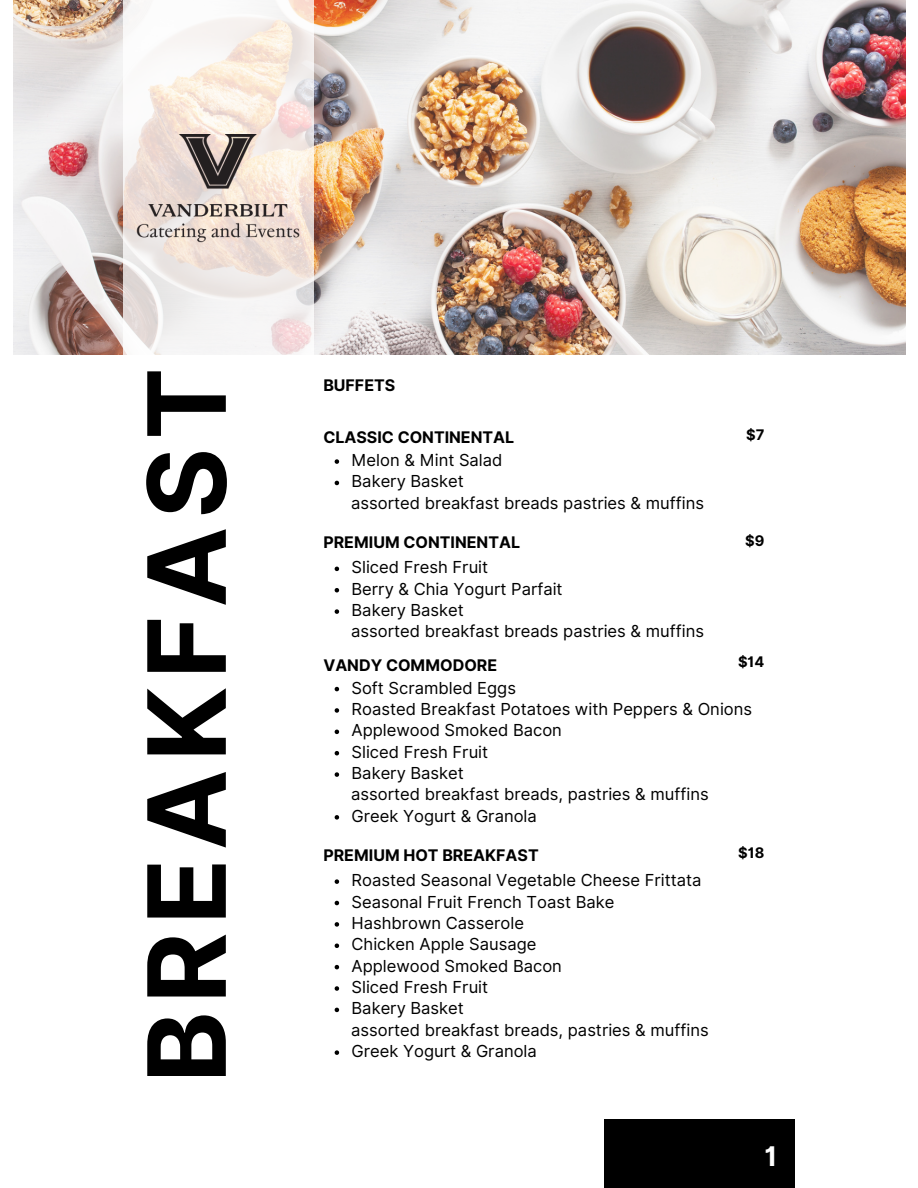
<style>
.page{position:relative;width:918px;height:1188px;background:#fff}
.page>*{position:absolute;margin:0;border:0;box-sizing:border-box;transform-origin:0 0}
.t1{font:700 108px "Inter";letter-spacing:.075em;color:#000}
.t2{font:700 27.15px "Inter";color:#fff}
.t3{font:16.5px "Inter";color:#000}
.t4{font:700 16.05px "Inter";color:#000}
.t5{font:700 14.55px "Inter";color:#000}
</style>
<div class="page">
<img style="left:13px;top:0;width:892px;height:355px">
<svg style="left:123px;top:0;width:190px;height:355px"></svg>
<div style="left:605px;top:1119px;width:190px;height:69px;background:#000"></div>
<img style="left:117px;top:135px;width:202px;height:149px">
<svg style="left:335px;top:459px;width:4px;height:5px"></svg>
<svg style="left:335px;top:481px;width:4px;height:4px"></svg>
<svg style="left:335px;top:567px;width:4px;height:4px"></svg>
<svg style="left:335px;top:588px;width:4px;height:4px"></svg>
<svg style="left:335px;top:609px;width:4px;height:5px"></svg>
<svg style="left:335px;top:687px;width:4px;height:4px"></svg>
<svg style="left:335px;top:708px;width:4px;height:5px"></svg>
<svg style="left:335px;top:730px;width:4px;height:4px"></svg>
<svg style="left:335px;top:751px;width:4px;height:4px"></svg>
<svg style="left:335px;top:772px;width:4px;height:5px"></svg>
<svg style="left:335px;top:815px;width:4px;height:5px"></svg>
<svg style="left:335px;top:879px;width:4px;height:5px"></svg>
<svg style="left:335px;top:901px;width:4px;height:4px"></svg>
<svg style="left:335px;top:922px;width:4px;height:5px"></svg>
<svg style="left:335px;top:944px;width:4px;height:4px"></svg>
<svg style="left:335px;top:965px;width:4px;height:4px"></svg>
<svg style="left:335px;top:986px;width:4px;height:5px"></svg>
<svg style="left:335px;top:1008px;width:4px;height:4px"></svg>
<svg style="left:335px;top:1050px;width:4px;height:5px"></svg>
<h1 class="t1" style="left:122px;top:1083px;width:717px;rotate:-90deg">BREAKFAST</h1>
<p class="t4" style="left:323px;top:376px;width:73px">BUFFETS</p>
<p class="t4" style="left:323px;top:427px;width:192px">CLASSIC CONTINENTAL</p>
<p class="t5" style="left:746px;top:426px;width:20px">$7</p>
<h2 class="t3" style="left:352px;top:450px;width:152px">Melon &amp; Mint Salad</h2>
<h2 class="t3" style="left:352px;top:472px;width:114px">Bakery Basket</h2>
<p class="t3" style="left:351px;top:493px;width:354px">assorted breakfast breads pastries &amp; muffins</p>
<p class="t4" style="left:323px;top:533px;width:198px">PREMIUM CONTINENTAL</p>
<p class="t5" style="left:745px;top:532px;width:21px">$9</p>
<p class="t3" style="left:352px;top:557px;width:138px">Sliced Fresh Fruit</p>
<h2 class="t3" style="left:352px;top:579px;width:213px">Berry &amp; Chia Yogurt Parfait</h2>
<p class="t3" style="left:352px;top:600px;width:114px">Bakery Basket</p>
<p class="t3" style="left:351px;top:622px;width:354px">assorted breakfast breads pastries &amp; muffins</p>
<p class="t4" style="left:323px;top:656px;width:175px">VANDY COMMODORE</p>
<p class="t5" style="left:738px;top:653px;width:28px">$14</p>
<p class="t3" style="left:352px;top:678px;width:166px">Soft Scrambled Eggs</p>
<h2 class="t3" style="left:352px;top:699px;width:402px">Roasted Breakfast Potatoes with Peppers &amp; Onions</h2>
<p class="t3" style="left:352px;top:720px;width:212px">Applewood Smoked Bacon</p>
<p class="t3" style="left:352px;top:742px;width:138px">Sliced Fresh Fruit</p>
<p class="t3" style="left:352px;top:763px;width:114px">Bakery Basket</p>
<p class="t3" style="left:351px;top:785px;width:359px">assorted breakfast breads, pastries &amp; muffins</p>
<p class="t3" style="left:352px;top:806px;width:187px">Greek Yogurt &amp; Granola</p>
<p class="t4" style="left:323px;top:845px;width:217px">PREMIUM HOT BREAKFAST</p>
<p class="t5" style="left:738px;top:844px;width:28px">$18</p>
<p class="t3" style="left:352px;top:870px;width:351px">Roasted Seasonal Vegetable Cheese Frittata</p>
<h2 class="t3" style="left:352px;top:892px;width:265px">Seasonal Fruit French Toast Bake</h2>
<p class="t3" style="left:352px;top:913px;width:174px">Hashbrown Casserole</p>
<p class="t3" style="left:352px;top:934px;width:186px">Chicken Apple Sausage</p>
<p class="t3" style="left:352px;top:956px;width:212px">Applewood Smoked Bacon</p>
<p class="t3" style="left:352px;top:977px;width:138px">Sliced Fresh Fruit</p>
<p class="t3" style="left:352px;top:999px;width:114px">Bakery Basket</p>
<p class="t3" style="left:351px;top:1020px;width:359px">assorted breakfast breads, pastries &amp; muffins</p>
<p class="t3" style="left:352px;top:1041px;width:187px">Greek Yogurt &amp; Granola</p>
<p class="t2" style="left:764px;top:1140px;width:14px">1</p>
</div>
